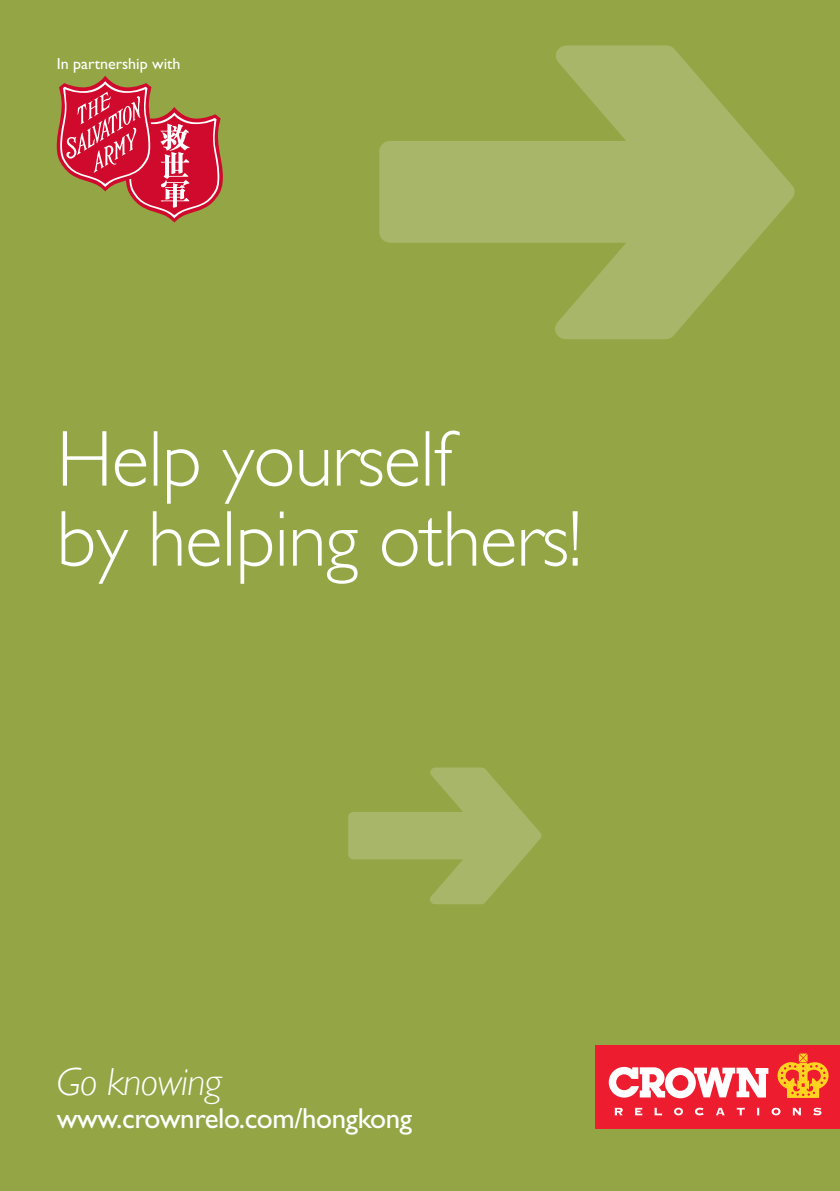
<style>
.page{position:relative;width:840px;height:1191px;background:#fff}
.page>*{position:absolute;margin:0;border:0;box-sizing:border-box;transform-origin:0 0}
.t1{font:300 80px/80px "Gill Sans";letter-spacing:-.01em;color:#fff}
.t2{font:italic 300 39px "Gill Sans";letter-spacing:-.015em;color:#fff}
.t3{font:29px "Gill Sans";letter-spacing:-.015em;color:#fff}
.t4{font:16px "Gill Sans";color:#fff}
</style>
<div class="page">
<div style="left:0;top:0;width:839px;height:1191px;background:#94a545"></div>
<svg style="left:348px;top:767px;width:193px;height:137px"></svg>
<svg style="left:379px;top:45px;width:415px;height:294px;fill:#a8b669"></svg>
<div style="left:595px;top:1045px;width:244px;height:83px;background:#ed1c2e"></div>
<svg style="left:608px;top:1067px;width:160px;height:31px"></svg>
<svg style="left:635px;top:1107px;width:7px;height:8px"></svg>
<svg style="left:654px;top:1107px;width:7px;height:8px"></svg>
<svg style="left:674px;top:1107px;width:8px;height:8px"></svg>
<svg style="left:813px;top:1107px;width:8px;height:8px"></svg>
<svg style="left:716px;top:1107px;width:8px;height:8px"></svg>
<svg style="left:736px;top:1107px;width:8px;height:8px"></svg>
<svg style="left:756px;top:1107px;width:3px;height:8px"></svg>
<svg style="left:694px;top:1107px;width:9px;height:8px"></svg>
<svg style="left:771px;top:1107px;width:9px;height:8px"></svg>
<svg style="left:792px;top:1107px;width:8px;height:8px"></svg>
<svg style="left:614px;top:1107px;width:8px;height:8px"></svg>
<svg style="left:777px;top:1053px;width:51px;height:45px"></svg>
<svg style="left:57px;top:76px;width:166px;height:147px"></svg>
<p class="t4" style="left:57px;top:54px;width:125px">In partnership with</p>
<p class="t1" style="left:57px;top:419px;width:526px">Help yourself<br>by helping others!</p>
<p class="t2" style="left:57px;top:1058px;width:166px">Go knowing</p>
<p class="t3" style="left:57px;top:1101px;width:357px">www.crownrelo.com/hongkong</p>
</div>
